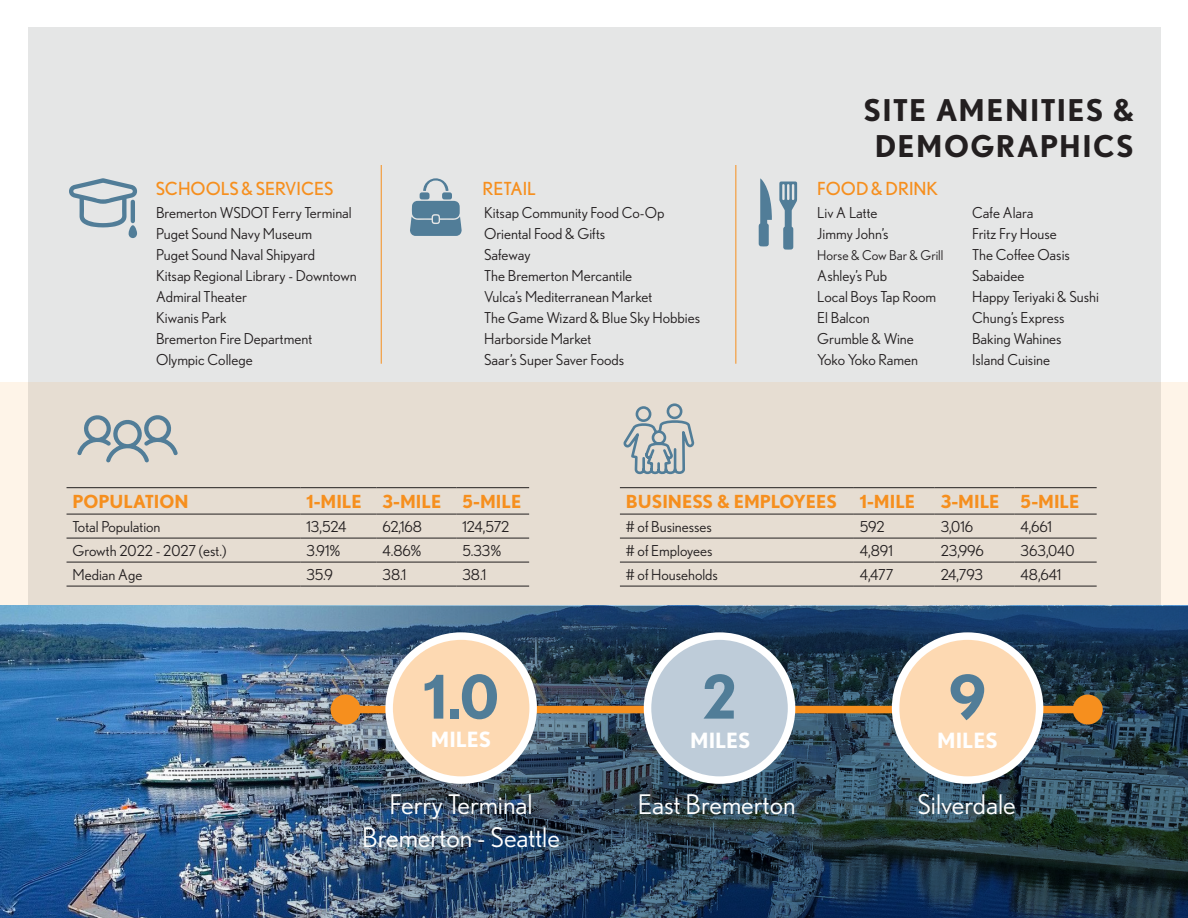
<style>
.page{position:relative;width:1188px;height:918px;background:#fff}
.page>*{position:absolute;margin:0;border:0;box-sizing:border-box;transform-origin:0 0}
.t1{font:700 60px "Nobel";color:#517d98}
.t2{font:700 30px/36px "Nobel";letter-spacing:.045em;color:#231f20;text-align:center}
.t3{font:27px "Nobel";color:#fff}
.t4{font:700 21px "Nobel";color:#fff}
.t5{font:700 18px "Nobel";color:#f68f1e}
.t6{font:18px "Nobel";color:#f68f1e}
.Body_text{font:15px "Nobel";color:#231f20}
.Body_text-2{font:13.5px "Nobel";color:#231f20}
</style>
<div class="page">
<div style="left:28px;top:27px;width:1133px;height:864px;background:#e5e6e6"></div>
<svg style="left:0;top:382px;width:1188px;height:224px;background:#e5dcd1"></svg>
<img style="left:0;top:606px;width:1188px;height:312px">
<hr style="left:67px;top:487px;width:234px;height:1px;background:#231f20">
<hr style="left:301px;top:487px;width:75px;height:1px;background:#231f20">
<hr style="left:376px;top:487px;width:80px;height:1px;background:#231f20">
<hr style="left:456px;top:487px;width:73px;height:1px;background:#231f20">
<hr style="left:67px;top:514px;width:234px;height:1px;background:#231f20">
<hr style="left:301px;top:514px;width:75px;height:1px;background:#231f20">
<hr style="left:376px;top:514px;width:80px;height:1px;background:#231f20">
<hr style="left:456px;top:514px;width:73px;height:1px;background:#231f20">
<hr style="left:67px;top:538px;width:234px;height:1px;background:#231f20">
<hr style="left:301px;top:538px;width:75px;height:1px;background:#231f20">
<hr style="left:376px;top:538px;width:80px;height:1px;background:#231f20">
<hr style="left:456px;top:538px;width:73px;height:1px;background:#231f20">
<hr style="left:67px;top:562px;width:234px;height:1px;background:#231f20">
<hr style="left:301px;top:562px;width:75px;height:1px;background:#231f20">
<hr style="left:376px;top:562px;width:80px;height:1px;background:#231f20">
<hr style="left:456px;top:562px;width:73px;height:1px;background:#231f20">
<hr style="left:67px;top:586px;width:234px;height:1px;background:#231f20">
<hr style="left:301px;top:586px;width:75px;height:1px;background:#231f20">
<hr style="left:376px;top:586px;width:80px;height:1px;background:#231f20">
<hr style="left:456px;top:586px;width:73px;height:1px;background:#231f20">
<hr style="left:620px;top:487px;width:234px;height:1px;background:#231f20">
<hr style="left:854px;top:487px;width:81px;height:1px;background:#231f20">
<hr style="left:935px;top:487px;width:80px;height:1px;background:#231f20">
<hr style="left:1015px;top:487px;width:82px;height:1px;background:#231f20">
<hr style="left:620px;top:514px;width:234px;height:1px;background:#231f20">
<hr style="left:854px;top:514px;width:81px;height:1px;background:#231f20">
<hr style="left:935px;top:514px;width:80px;height:1px;background:#231f20">
<hr style="left:1015px;top:514px;width:82px;height:1px;background:#231f20">
<hr style="left:620px;top:538px;width:234px;height:1px;background:#231f20">
<hr style="left:854px;top:538px;width:81px;height:1px;background:#231f20">
<hr style="left:935px;top:538px;width:80px;height:1px;background:#231f20">
<hr style="left:1015px;top:538px;width:82px;height:1px;background:#231f20">
<hr style="left:620px;top:562px;width:234px;height:1px;background:#231f20">
<hr style="left:854px;top:562px;width:81px;height:1px;background:#231f20">
<hr style="left:935px;top:562px;width:80px;height:1px;background:#231f20">
<hr style="left:1015px;top:562px;width:82px;height:1px;background:#231f20">
<hr style="left:620px;top:586px;width:234px;height:1px;background:#231f20">
<hr style="left:854px;top:586px;width:81px;height:1px;background:#231f20">
<hr style="left:935px;top:586px;width:80px;height:1px;background:#231f20">
<hr style="left:1015px;top:586px;width:82px;height:1px;background:#231f20">
<div style="left:346px;top:706px;width:742px;height:7px;background:#f68f1e"></div>
<div style="left:331px;top:695px;width:30px;height:30px;background:#f68f1e;border-radius:50%"></div>
<div style="left:1073px;top:695px;width:30px;height:30px;background:#f68f1e;border-radius:50%"></div>
<div style="left:896px;top:636px;width:144px;height:144px;background:#fdd9b2;border-radius:50%"></div>
<div style="left:892px;top:632px;width:151px;height:152px;border:8px solid #fff;border-radius:50%"></div>
<div style="left:389px;top:636px;width:144px;height:144px;background:#fdd9b2;border-radius:50%"></div>
<div style="left:385px;top:632px;width:152px;height:152px;border:8px solid #fff;border-radius:50%"></div>
<div style="left:648px;top:636px;width:144px;height:144px;background:#beccd9;border-radius:50%"></div>
<div style="left:644px;top:632px;width:151px;height:152px;border:8px solid #fff;border-radius:50%"></div>
<svg style="left:69px;top:178px;width:68px;height:60px"></svg>
<svg style="left:410px;top:178px;width:52px;height:58px"></svg>
<svg style="left:759px;top:178px;width:13px;height:68px"></svg>
<svg style="left:779px;top:182px;width:18px;height:68px"></svg>
<svg style="left:622px;top:401px;width:72px;height:73px;background:#bfc4c2"></svg>
<svg style="left:77px;top:414px;width:101px;height:49px;background:#bdc2c2"></svg>
<hr style="left:381px;top:165px;width:1px;height:199px;background:#f68f1e">
<hr style="left:735px;top:165px;width:1px;height:199px;background:#f68f1e">
<p class="t2" style="left:863px;top:91px;width:272px">SITE AMENITIES &amp;<br>DEMOGRAPHICS</p>
<p class="t6" style="left:156px;top:178px;width:179px">SCHOOLS &amp; SERVICES</p>
<p class="t6" style="left:817px;top:178px;width:122px">FOOD &amp; DRINK</p>
<p class="Body_text" style="left:817px;top:204px;width:62px">Liv A Latte</p>
<p class="Body_text" style="left:817px;top:225px;width:73px">Jimmy John’s</p>
<p class="Body_text-2" style="left:817px;top:248px;width:128px">Horse &amp; Cow Bar &amp; Grill</p>
<p class="Body_text" style="left:817px;top:267px;width:71px">Ashley’s Pub</p>
<p class="Body_text" style="left:817px;top:288px;width:120px">Local Boys Tap Room</p>
<p class="Body_text" style="left:817px;top:309px;width:54px">El Balcon</p>
<p class="Body_text" style="left:817px;top:330px;width:98px">Grumble &amp; Wine</p>
<p class="Body_text" style="left:817px;top:351px;width:102px">Yoko Yoko Ramen</p>
<p class="t6" style="left:482px;top:178px;width:55px">RETAIL</p>
<p class="Body_text" style="left:156px;top:204px;width:197px">Bremerton WSDOT Ferry Terminal</p>
<p class="Body_text" style="left:156px;top:225px;width:158px">Puget Sound Navy Museum</p>
<p class="Body_text" style="left:156px;top:246px;width:161px">Puget Sound Naval Shipyard</p>
<p class="Body_text" style="left:156px;top:267px;width:202px">Kitsap Regional Library - Downtown</p>
<p class="Body_text" style="left:156px;top:288px;width:92px">Admiral Theater</p>
<p class="Body_text" style="left:156px;top:309px;width:72px">Kiwanis Park</p>
<p class="Body_text" style="left:156px;top:330px;width:158px">Bremerton Fire Department</p>
<p class="Body_text" style="left:156px;top:351px;width:98px">Olympic College</p>
<p class="Body_text" style="left:484px;top:204px;width:182px">Kitsap Community Food Co-Op</p>
<p class="Body_text" style="left:484px;top:225px;width:123px">Oriental Food &amp; Gifts</p>
<p class="Body_text" style="left:484px;top:246px;width:48px">Safeway</p>
<p class="Body_text" style="left:484px;top:267px;width:150px">The Bremerton Mercantile</p>
<p class="Body_text" style="left:484px;top:288px;width:170px">Vulca’s Mediterranean Market</p>
<p class="Body_text" style="left:484px;top:309px;width:218px">The Game Wizard &amp; Blue Sky Hobbies</p>
<p class="Body_text" style="left:484px;top:330px;width:109px">Harborside Market</p>
<p class="Body_text" style="left:484px;top:351px;width:142px">Saar’s Super Saver Foods</p>
<p class="Body_text" style="left:972px;top:204px;width:63px">Cafe Alara</p>
<p class="Body_text" style="left:972px;top:225px;width:86px">Fritz Fry House</p>
<p class="Body_text" style="left:972px;top:246px;width:99px">The Coffee Oasis</p>
<p class="Body_text" style="left:972px;top:267px;width:54px">Sabaidee</p>
<p class="Body_text" style="left:972px;top:288px;width:128px">Happy Teriyaki &amp; Sushi</p>
<p class="Body_text" style="left:972px;top:309px;width:94px">Chung’s Express</p>
<p class="Body_text" style="left:972px;top:330px;width:91px">Baking Wahines</p>
<p class="Body_text" style="left:972px;top:351px;width:80px">Island Cuisine</p>
<p class="t5" style="left:73px;top:491px;width:118px">POPULATION</p>
<p class="t5" style="left:307px;top:491px;width:57px">1-MILE</p>
<p class="t5" style="left:382px;top:491px;width:60px">3-MILE</p>
<p class="t5" style="left:462px;top:491px;width:60px">5-MILE</p>
<p class="Body_text" style="left:73px;top:518px;width:90px">Total Population</p>
<p class="Body_text" style="left:307px;top:518px;width:41px">13,524</p>
<p class="Body_text" style="left:382px;top:518px;width:41px">62,168</p>
<p class="Body_text" style="left:462px;top:518px;width:48px">124,572</p>
<p class="Body_text" style="left:73px;top:542px;width:155px">Growth 2022 - 2027 (est.)</p>
<p class="Body_text" style="left:307px;top:542px;width:36px">3.91%</p>
<p class="Body_text" style="left:382px;top:542px;width:41px">4.86%</p>
<p class="Body_text" style="left:462px;top:542px;width:40px">5.33%</p>
<p class="Body_text" style="left:73px;top:566px;width:71px">Median Age</p>
<p class="Body_text" style="left:307px;top:566px;width:28px">35.9</p>
<p class="Body_text" style="left:382px;top:566px;width:25px">38.1</p>
<p class="Body_text" style="left:462px;top:566px;width:25px">38.1</p>
<p class="t5" style="left:626px;top:491px;width:213px">BUSINESS &amp; EMPLOYEES</p>
<p class="t5" style="left:860px;top:491px;width:57px">1-MILE</p>
<p class="t5" style="left:941px;top:491px;width:60px">3-MILE</p>
<p class="t5" style="left:1021px;top:491px;width:60px">5-MILE</p>
<p class="Body_text" style="left:626px;top:518px;width:88px"># of Businesses</p>
<p class="Body_text" style="left:860px;top:518px;width:26px">592</p>
<p class="Body_text" style="left:941px;top:518px;width:34px">3,016</p>
<p class="Body_text" style="left:1021px;top:518px;width:33px">4,661</p>
<p class="Body_text" style="left:626px;top:542px;width:88px"># of Employees</p>
<p class="Body_text" style="left:860px;top:542px;width:35px">4,891</p>
<p class="Body_text" style="left:941px;top:542px;width:45px">23,996</p>
<p class="Body_text" style="left:1021px;top:542px;width:56px">363,040</p>
<p class="Body_text" style="left:626px;top:566px;width:94px"># of Households</p>
<p class="Body_text" style="left:860px;top:566px;width:35px">4,477</p>
<p class="Body_text" style="left:941px;top:566px;width:44px">24,793</p>
<p class="Body_text" style="left:1021px;top:566px;width:42px">48,641</p>
<p class="t1" style="left:423px;top:661px;width:77px">1.0</p>
<p class="t1" style="left:702px;top:661px;width:36px">2</p>
<p class="t1" style="left:950px;top:661px;width:37px">9</p>
<p class="t4" style="left:431px;top:727px;width:62px">MILES</p>
<p class="t4" style="left:690px;top:728px;width:62px">MILES</p>
<p class="t4" style="left:937px;top:728px;width:62px">MILES</p>
<p class="t3" style="left:390px;top:789px;width:145px">Ferry Terminal</p>
<p class="t3" style="left:362px;top:822px;width:199px">Bremerton - Seattle</p>
<p class="t3" style="left:638px;top:789px;width:159px">East Bremerton</p>
<p class="t3" style="left:917px;top:789px;width:100px">Silverdale</p>
</div>
